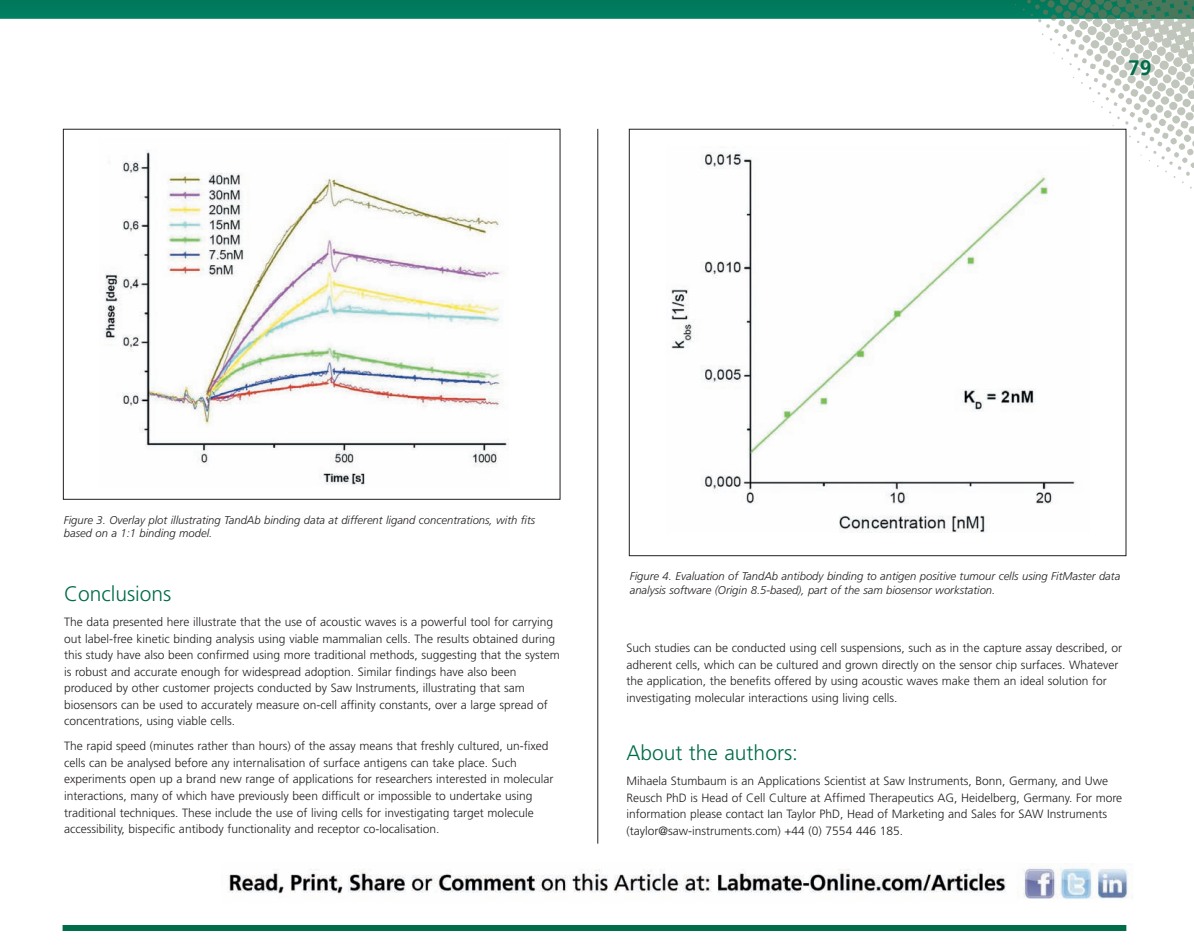
<style>
.page{position:relative;width:1194px;height:948px;background:#fff}
.page>*{position:absolute;margin:0;border:0;box-sizing:border-box;transform-origin:0 0}
.t1{font:300 21px "Frutiger";color:#006c4a}
.t2{font:700 21px "Frutiger";color:#006c4a}
.t3{font:300 12px/16.5px "Frutiger";color:#231f20}
.t4{font:italic 300 11.25px/13.5px "Frutiger";color:#231f20}
</style>
<div class="page">
<img style="left:1126px;top:133px;width:67px;height:69px">
<svg style="left:2px;top:0;width:1006px;height:133px"></svg>
<svg style="left:1008px;top:0;width:185px;height:133px"></svg>
<svg style="left:0;top:0;width:2px;height:19px"></svg>
<div style="left:63px;top:129px;width:497px;height:370px;background:#fff"></div>
<img style="left:104px;top:150px;width:403px;height:335px">
<div style="left:629px;top:129px;width:496px;height:426px;background:#fff"></div>
<img style="left:671px;top:152px;width:405px;height:380px">
<hr style="left:597px;top:129px;width:1px;height:714px;background:#231f20">
<img style="left:228px;top:863px;width:905px;height:36px">
<div style="left:63px;top:924px;width:1063px;height:6px;background:#006c4a"></div>
<h1 class="t2" style="left:1127px;top:59px;width:25px">79</h1>
<p class="t4" style="left:64px;top:514px;width:473px">Figure 3. Overlay plot illustrating TandAb binding data at different ligand concentrations, with fits based on a 1:1 binding model.</p>
<h1 class="t1" style="left:64px;top:585px;width:109px">Conclusions</h1>
<p class="t3" style="left:64px;top:615px;width:497px">The data presented here illustrate that the use of acoustic waves is a powerful tool for carrying out label-free kinetic binding analysis using viable mammalian cells. The results obtained during this study have also been confirmed using more traditional methods, suggesting that the system is robust and accurate enough for widespread adoption. Similar findings have also been produced by other customer projects conducted by Saw Instruments, illustrating that sam biosensors can be used to accurately measure on-cell affinity constants, over a large spread of concentrations, using viable cells.</p>
<p class="t3" style="left:64px;top:739px;width:490px">The rapid speed (minutes rather than hours) of the assay means that freshly cultured, un-fixed cells can be analysed before any internalisation of surface antigens can take place. Such experiments open up a brand new range of applications for researchers interested in molecular interactions, many of which have previously been difficult or impossible to undertake using traditional techniques. These include the use of living cells for investigating target molecule accessibility, bispecific antibody functionality and receptor co-localisation.</p>
<p class="t4" style="left:629px;top:570px;width:492px">Figure 4. Evaluation of TandAb antibody binding to antigen positive tumour cells using FitMaster data analysis software (Origin 8.5-based), part of the sam biosensor workstation.</p>
<p class="t3" style="left:626px;top:640px;width:497px">Such studies can be conducted using cell suspensions, such as in the capture assay described, or adherent cells, which can be cultured and grown directly on the sensor chip surfaces. Whatever the application, the benefits offered by using acoustic waves make them an ideal solution for investigating molecular interactions using living cells.</p>
<h1 class="t1" style="left:626px;top:744px;width:173px">About the authors:</h1>
<p class="t3" style="left:626px;top:773px;width:497px">Mihaela Stumbaum is an Applications Scientist at Saw Instruments, Bonn, Germany, and Uwe Reusch PhD is Head of Cell Culture at Affimed Therapeutics AG, Heidelberg, Germany. For more information please contact Ian Taylor PhD, Head of Marketing and Sales for SAW Instruments (taylor@saw-instruments.com) +44 (0) 7554 446 185.</p>
</div>
